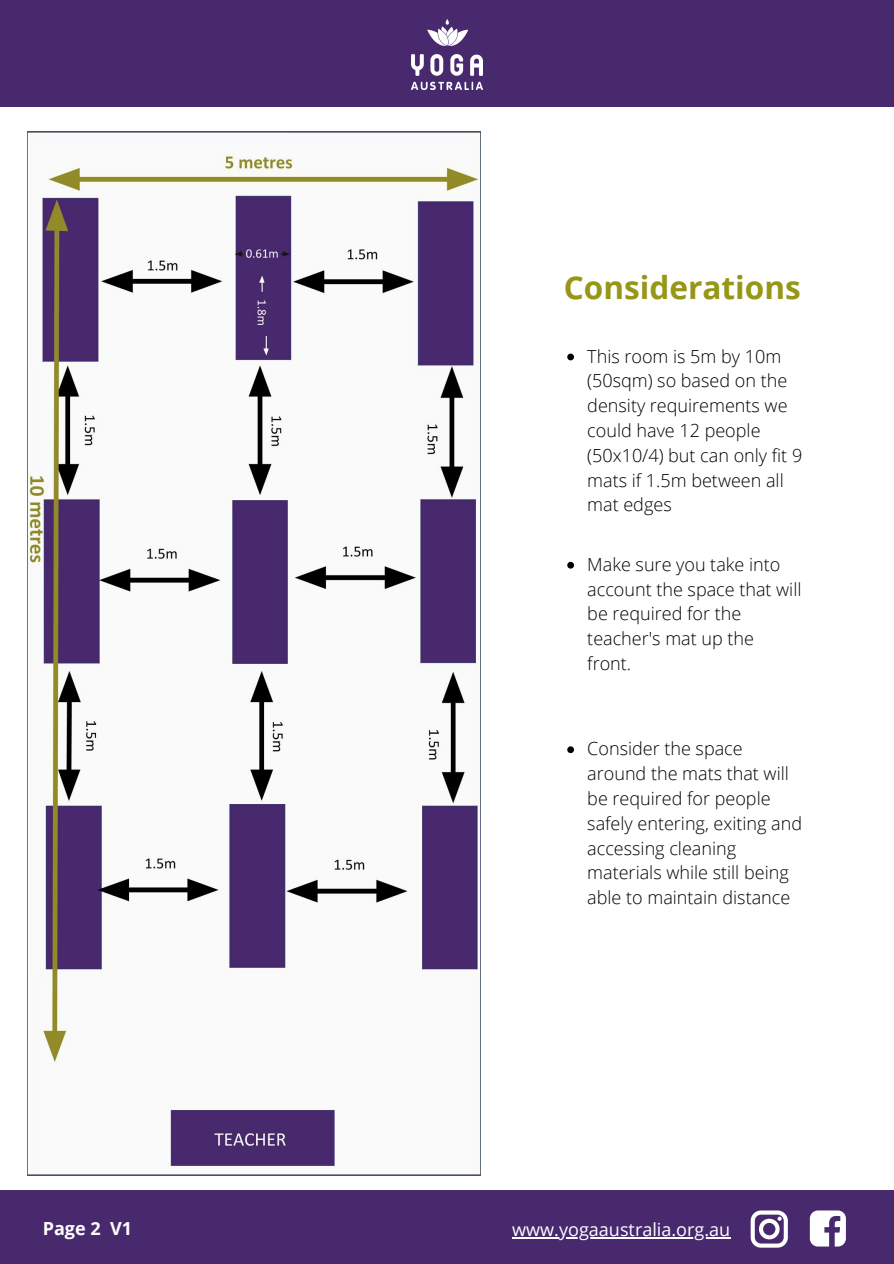
<style>
.page{position:relative;width:894px;height:1264px;background:#fff}
.page>*{position:absolute;margin:0;border:0;box-sizing:border-box;transform-origin:0 0}
.t1{font:700 31.5px "Open Sans";color:#969617}
.t2{font:300 18px/24.8px "Open Sans";color:#000}
.t3{font:18px "Open Sans";color:#fff}
.t4{font:700 18px "Open Sans";color:#fff}
</style>
<div class="page">
<div style="left:0;top:1190px;width:893px;height:73px;background:#48296e"></div>
<img style="left:28px;top:132px;width:452px;height:1043px">
<svg style="left:567px;top:353px;width:7px;height:7px"></svg>
<svg style="left:567px;top:562px;width:7px;height:6px"></svg>
<svg style="left:567px;top:746px;width:7px;height:7px"></svg>
<div style="left:0;top:0;width:893px;height:106px;background:#48296e"></div>
<img style="left:411px;top:20px;width:71px;height:69px">
<hr style="left:512px;top:1236px;width:218px;height:1px;background:#fff">
<svg style="left:750px;top:1210px;width:37px;height:37px"></svg>
<svg style="left:809px;top:1210px;width:36px;height:36px"></svg>
<h1 class="t1" style="left:563px;top:265px;width:238px">Considerations</h1>
<p class="t2" style="left:587px;top:343px;width:216px">This room is 5m by 10m (50sqm) so based on the density requirements we could have 12 people (50x10/4) but can only fit 9 mats if 1.5m between all mat edges</p>
<p class="t2" style="left:587px;top:551px;width:216px">Make sure you take into account the space that will be required for the teacher's mat up the front.</p>
<p class="t2" style="left:587px;top:736px;width:216px">Consider the space around the mats that will be required for people safely entering, exiting and accessing cleaning materials while still being able to maintain distance</p>
<p class="t4" style="left:43px;top:1215px;width:91px">Page 2 V1</p>
<p class="t3" style="left:512px;top:1216px;width:219px">www.yogaaustralia.org.au</p>
</div>
